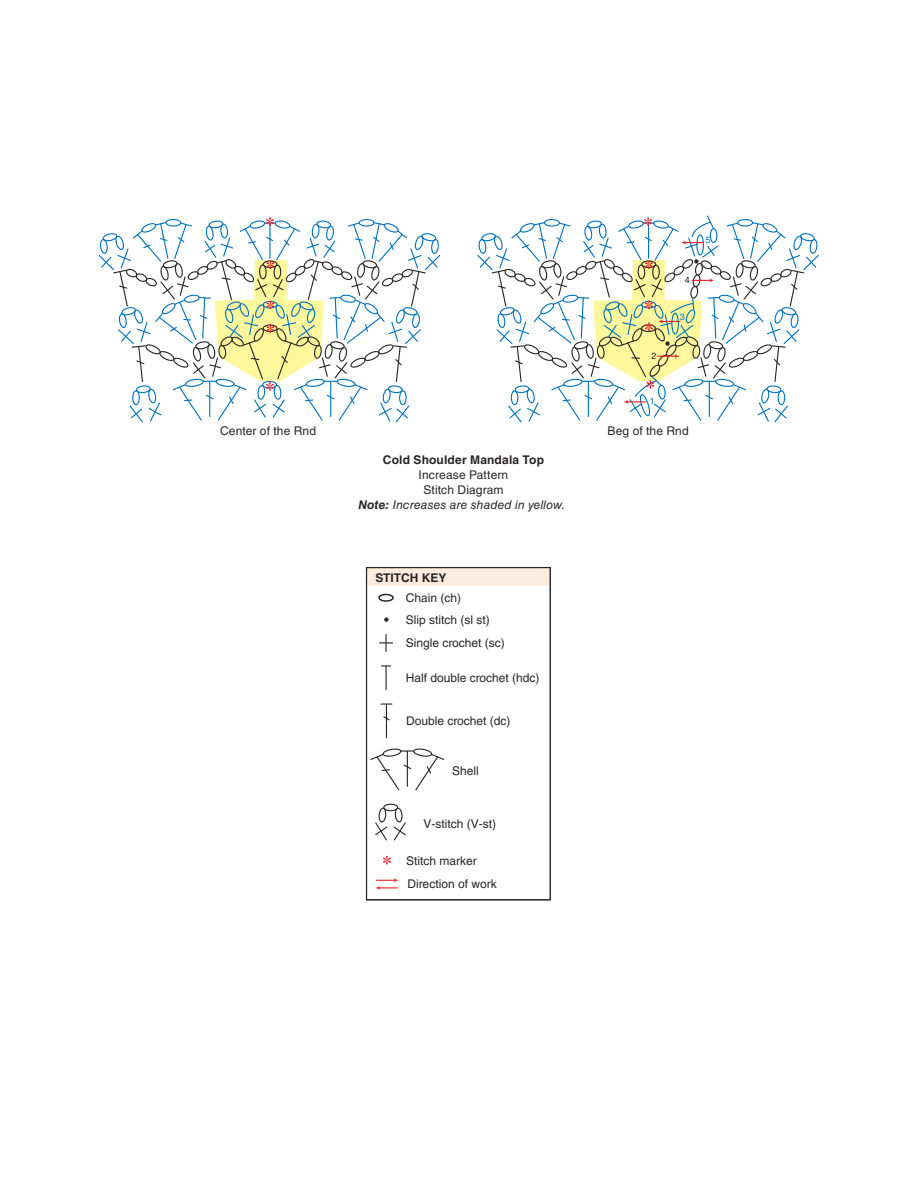
<style>
.page{position:relative;width:918px;height:1188px;background:#fff}
.page>*{position:absolute;margin:0;border:0;box-sizing:border-box;transform-origin:0 0}
.t1{font:12px/15px "Helvetica LT Std";color:#282526}
.t2{font:700 12px/19.5px "Helvetica LT Std";color:#282526}
.t3{font:9px "Helvetica LT Std";color:#0072bc}
.t4{font:9px "Helvetica LT Std";color:#282526}
.s1{font-weight:700}
.s2{font-weight:700;font-style:italic}
.s3{font-style:italic}
.s4{font-weight:400}
</style>
<div class="page">
<div style="left:367px;top:567px;width:183px;height:18px;background:#feedde"></div>
<div style="left:366px;top:567px;width:185px;height:19px;border:1px solid #feedde"></div>
<svg style="left:380px;top:634px;width:13px;height:17px"></svg>
<svg style="left:381px;top:703px;width:11px;height:2px"></svg>
<hr style="left:386px;top:704px;width:1px;height:34px;background:#282526">
<svg style="left:383px;top:715px;width:7px;height:6px"></svg>
<div style="left:366px;top:567px;width:185px;height:333px;border:1px solid #282526"></div>
<div style="left:378px;top:594px;width:16px;height:8px;border:2px solid #282526;border-radius:50%"></div>
<svg style="left:384px;top:617px;width:5px;height:5px"></svg>
<div style="left:383px;top:804px;width:15px;height:7px;border:1px solid #282526;border-radius:50%"></div>
<svg style="left:375px;top:807px;width:31px;height:34px"></svg>
<svg style="left:370px;top:748px;width:75px;height:43px"></svg>
<svg style="left:383px;top:856px;width:8px;height:8px"></svg>
<svg style="left:376px;top:878px;width:22px;height:12px"></svg>
<svg style="left:382px;top:665px;width:9px;height:25px"></svg>
<svg style="left:98px;top:217px;width:343px;height:206px"></svg>
<svg style="left:477px;top:215px;width:342px;height:208px"></svg>
<p class="t4" style="left:685px;top:275px;width:7px">4</p>
<p class="t4" style="left:651px;top:350px;width:7px">2</p>
<p class="t3" style="left:650px;top:395px;width:7px">1</p>
<p class="t3" style="left:680px;top:311px;width:7px">3</p>
<p class="t1" style="left:220px;top:423px;width:97px">Center of the Rnd</p>
<p class="t1" style="left:608px;top:423px;width:83px">Beg of the Rnd</p>
<p class="t1" style="left:358px;top:452px;width:208px;text-align:center"><span class="s1">Cold Shoulder Mandala Top<br></span>Increase Pattern<br>Stitch Diagram<br><span class="s2">Note:</span> <span class="s3">Increases are shaded in yellow.</span></p>
<p class="t3" style="left:705px;top:235px;width:7px">5</p>
<p class="t2" style="left:406px;top:568px;width:57px;text-indent:-30px">STITCH KEY<br><span class="s4">Chain (ch)</span></p>
<p class="t1" style="left:406px;top:608px;width:101px;line-height:23.2px">Slip stitch (sl st)<br>Single crochet (sc)</p>
<p class="t1" style="left:406px;top:671px;width:135px">Half double crochet (hdc)</p>
<p class="t1" style="left:406px;top:713px;width:106px">Double crochet (dc)</p>
<p class="t1" style="left:452px;top:764px;width:28px">Shell</p>
<p class="t1" style="left:423px;top:816px;width:74px">V-stitch (V-st)</p>
<p class="t1" style="left:406px;top:849px;width:92px;line-height:23.2px">Stitch marker<br>Direction of work</p>
</div>
